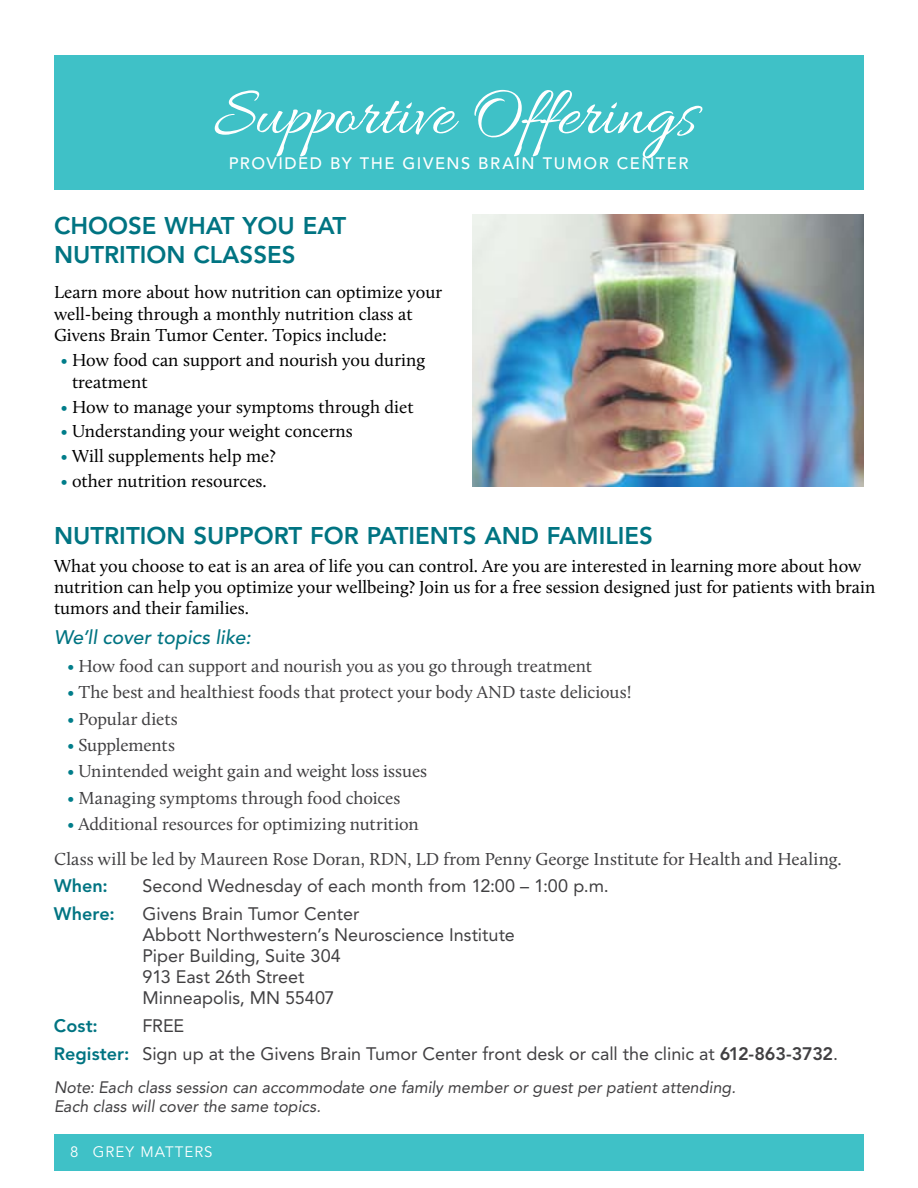
<style>
.page{position:relative;width:918px;height:1188px;background:#fff}
.page>*{position:absolute;margin:0;border:0;box-sizing:border-box;transform-origin:0 0}
.t1{font:800 24px/28.8px "Avenir LT Std";color:#007482}
.t2{font:italic 500 19.5px "Avenir LT Std";letter-spacing:.005em;color:#007482}
.t3{font:18px/21.6px "Calluna";color:#000}
.t4{font:18px/34.5px "Calluna";letter-spacing:-.005em;color:#414042}
.t5{font:18px/21px "Avenir LT Std";color:#414042}
.t6{font:800 18px "Avenir LT Std";letter-spacing:.005em;color:#007482}
.t7{font:italic 16.5px/19.5px "Avenir LT Std";letter-spacing:.005em;color:#414042}
.t8{font:500 16.5px "Avenir LT Std";letter-spacing:.09em;color:#fff}
.t9{font:15px "Avenir LT Std";letter-spacing:.07em;color:#fff}
.s1{color:#007d8a}
.s2{font-weight:800;color:#007482}
.s3{font-weight:800}
</style>
<div class="page">
<div style="left:54px;top:1134px;width:810px;height:37px;background:#3fc1c7"></div>
<div style="left:54px;top:55px;width:810px;height:135px;background:#3fc1c7"></div>
<svg style="left:215px;top:89px;width:488px;height:70px"></svg>
<img style="left:472px;top:215px;width:392px;height:272px">
<p class="t8" style="left:229px;top:154px;width:461px">PROVIDED BY THE GIVENS BRAIN TUMOR CENTER</p>
<h1 class="t1" style="left:54px;top:211px;width:294px">CHOOSE WHAT YOU EAT<br>NUTRITION CLASSES</h1>
<p class="t3" style="left:54px;top:281px;width:390px">Learn more about how nutrition can optimize your well-being through a monthly nutrition class at<br>Givens Brain Tumor Center. Topics include:</p>
<p class="t3" style="left:72px;top:349px;width:355px;text-indent:-11px"><span class="s1">•</span> How food can support and nourish you during treatment</p>
<p class="t3" style="left:61px;top:396px;width:354px"><span class="s1">•</span> How to manage your symptoms through diet</p>
<p class="t3" style="left:61px;top:420px;width:294px"><span class="s1">•</span> Understanding your weight concerns</p>
<p class="t3" style="left:61px;top:445px;width:217px"><span class="s1">•</span> Will supplements help me?</p>
<p class="t3" style="left:61px;top:470px;width:208px"><span class="s1">•</span> other nutrition resources.</p>
<h1 class="t1" style="left:54px;top:521px;width:601px">NUTRITION SUPPORT FOR PATIENTS AND FAMILIES</h1>
<p class="t3" style="left:54px;top:555px;width:823px;line-height:21px">What you choose to eat is an area of life you can control. Are you are interested in learning more about how nutrition can help you optimize your wellbeing? Join us for a free session designed just for patients with brain tumors and their families.</p>
<p class="t2" style="left:54px;top:626px;width:198px">We’ll cover topics like:</p>
<p class="t4" style="left:68px;top:648px;width:526px"><span class="s1">•</span> How food can support and nourish you as you go through treatment</p>
<p class="t4" style="left:68px;top:675px;width:566px"><span class="s1">•</span> The best and healthiest foods that protect your body AND taste delicious!</p>
<p class="t4" style="left:68px;top:701px;width:112px"><span class="s1">•</span> Popular diets</p>
<p class="t4" style="left:68px;top:728px;width:109px"><span class="s1">•</span> Supplements</p>
<p class="t4" style="left:68px;top:754px;width:361px"><span class="s1">•</span> Unintended weight gain and weight loss issues</p>
<p class="t4" style="left:68px;top:780px;width:335px"><span class="s1">•</span> Managing symptoms through food choices</p>
<p class="t4" style="left:54px;top:807px;width:789px;text-indent:14px"><span class="s1">•</span> Additional resources for optimizing nutrition<br>Class will be led by Maureen Rose Doran, RDN, LD from Penny George Institute for Health and Healing.</p>
<p class="t6" style="left:54px;top:876px;width:55px">When:</p>
<p class="t5" style="left:142px;top:876px;width:468px">Second Wednesday of each month from 12:00 – 1:00 p.m.</p>
<p class="t6" style="left:54px;top:903px;width:62px">Where:</p>
<p class="t5" style="left:142px;top:904px;width:374px">Givens Brain Tumor Center<br>Abbott Northwestern’s Neuroscience Institute<br>Piper Building, Suite 304<br>913 East 26th Street<br>Minneapolis, MN 55407</p>
<p class="t6" style="left:54px;top:1015px;width:45px">Cost:</p>
<p class="t5" style="left:54px;top:1012px;width:786px;line-height:27.8px;text-indent:89px">FREE<br><span class="s2">Register:</span> Sign up at the Givens Brain Tumor Center front desk or call the clinic at <span class="s3">612-863-3732</span>.</p>
<p class="t7" style="left:54px;top:1078px;width:683px">Note: Each class session can accommodate one family member or guest per patient attending.<br>Each class will cover the same topics.</p>
<p class="t9" style="left:70px;top:1143px;width:144px">8 GREY MATTERS</p>
</div>
